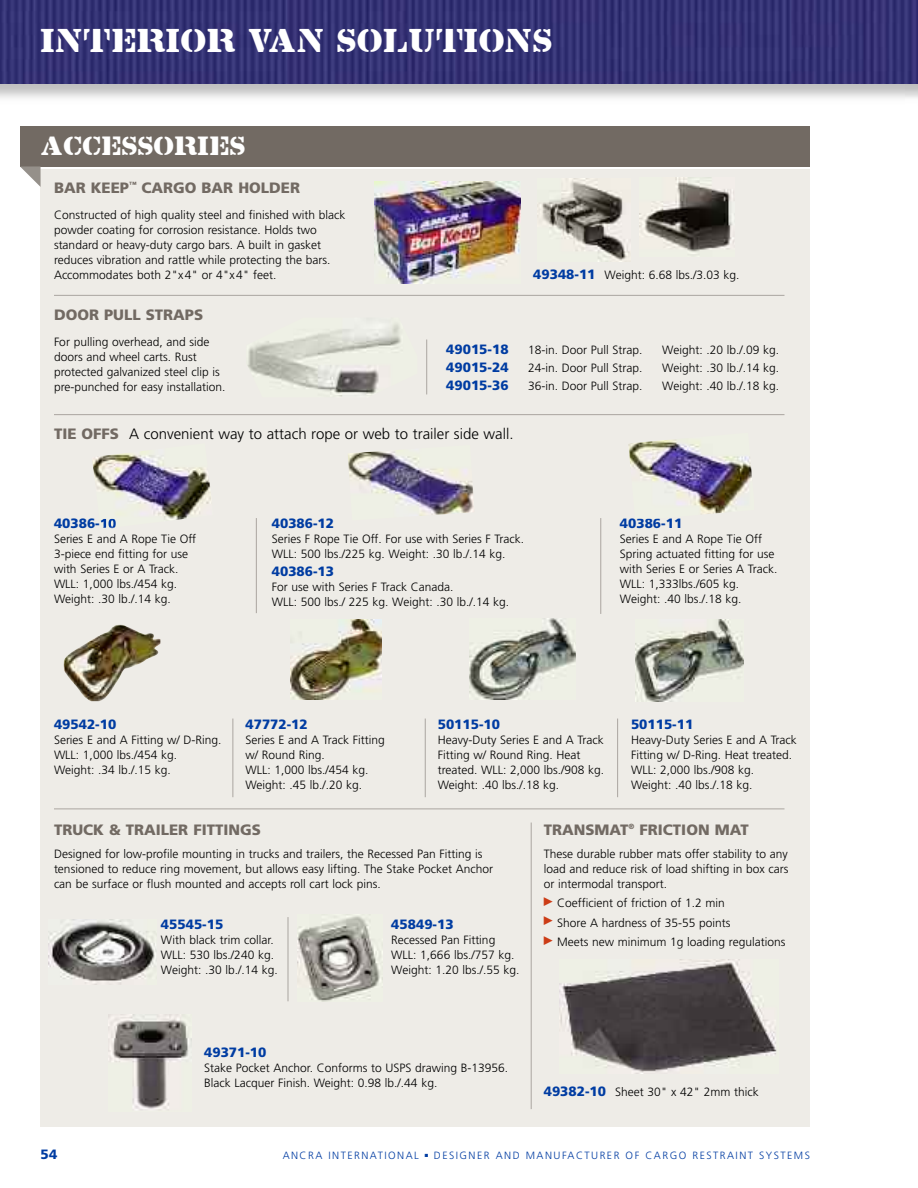
<style>
.page{position:relative;width:918px;height:1188px;background:#fff}
.page>*{position:absolute;margin:0;border:0;box-sizing:border-box;transform-origin:0 0}
.t1{font:500 30px "Lintsec";color:#fff;scale:.95 1}
.t2{font:500 24px "Lintsec";color:#fff;scale:.95 1}
.t3{font:900 15px "Frutiger";color:#726a63}
.t4{font:300 15px "Frutiger";color:#000}
.t5{font:900 13.5px "Frutiger";color:#003ca2}
.t6{font:300 12px/15px "Frutiger";color:#000}
.t7{font:300 10.5px "Frutiger";letter-spacing:.14em;color:#003ca2}
.s1{font-weight:900;font-size:13.5px;color:#003ca2}
.s2{font-weight:900;color:#726a63}
</style>
<div class="page">
<div style="left:40px;top:169px;width:770px;height:957px;background:#eeece7"></div>
<div style="left:20px;top:126px;width:790px;height:40px;background:#726a63"></div>
<svg style="left:20px;top:166px;width:21px;height:21px"></svg>
<img style="left:0;top:0;width:918px;height:84px">
<img style="left:298px;top:914px;width:83px;height:88px">
<img style="left:108px;top:1014px;width:81px;height:96px">
<img style="left:49px;top:919px;width:107px;height:65px">
<hr style="left:54px;top:295px;width:730px;height:1px;background:#aaa5a0">
<hr style="left:54px;top:414px;width:730px;height:1px;background:#aaa5a0">
<hr style="left:426px;top:340px;width:1px;height:54px;background:#aaa5a0">
<hr style="left:256px;top:518px;width:1px;height:95px;background:#aaa5a0">
<hr style="left:600px;top:518px;width:1px;height:96px;background:#aaa5a0">
<hr style="left:233px;top:719px;width:1px;height:78px;background:#aaa5a0">
<hr style="left:288px;top:917px;width:1px;height:84px;background:#aaa5a0">
<hr style="left:531px;top:823px;width:1px;height:286px;background:#aaa5a0">
<hr style="left:54px;top:809px;width:730px;height:1px;background:#aaa5a0">
<img style="left:93px;top:451px;width:118px;height:69px">
<img style="left:100px;top:519px;width:16px;height:8px">
<img style="left:348px;top:450px;width:126px;height:66px">
<img style="left:628px;top:439px;width:124px;height:76px">
<img style="left:64px;top:625px;width:96px;height:76px">
<img style="left:291px;top:620px;width:91px;height:80px">
<img style="left:247px;top:323px;width:154px;height:74px">
<img style="left:559px;top:959px;width:218px;height:115px">
<img style="left:537px;top:178px;width:93px;height:83px">
<img style="left:639px;top:177px;width:95px;height:77px">
<img style="left:375px;top:181px;width:145px;height:103px">
<hr style="left:425px;top:719px;width:1px;height:78px;background:#aaa5a0">
<hr style="left:617px;top:719px;width:1px;height:78px;background:#aaa5a0">
<img style="left:470px;top:619px;width:106px;height:81px">
<img style="left:635px;top:619px;width:109px;height:82px">
<h1 class="t1" style="left:41px;top:24px;width:540px">INTERIOR VAN SOLUTIONS</h1>
<h2 class="t2" style="left:41px;top:133px;width:217px">ACCESSORIES</h2>
<p class="t3" style="left:54px;top:182px;width:248px">BAR KEEP<sup>™</sup> CARGO BAR HOLDER</p>
<p class="t6" style="left:54px;top:208px;width:293px">Constructed of high quality steel and finished with black powder coating for corrosion resistance. Holds two standard or heavy-duty cargo bars. A built in gasket reduces vibration and rattle while protecting the bars.<br>Accommodates both 2"x4" or 4"x4" feet.</p>
<p class="t3" style="left:54px;top:309px;width:151px">DOOR PULL STRAPS</p>
<p class="t6" style="left:533px;top:268px;width:208px"><span class="s1">49348-11</span> Weight: 6.68 lbs./3.03 kg.</p>
<p class="t6" style="left:54px;top:335px;width:173px">For pulling overhead, and side doors and wheel carts. Rust protected galvanized steel clip is pre-punched for easy installation.</p>
<p class="t5" style="left:446px;top:344px;width:64px">49015-18</p>
<p class="t6" style="left:528px;top:343px;width:116px">18-in. Door Pull Strap.</p>
<p class="t6" style="left:662px;top:343px;width:118px">Weight: .20 lb./.09 kg.</p>
<p class="t5" style="left:446px;top:362px;width:64px">49015-24</p>
<p class="t6" style="left:528px;top:361px;width:116px">24-in. Door Pull Strap.</p>
<p class="t6" style="left:662px;top:361px;width:118px">Weight: .30 lb./.14 kg.</p>
<p class="t5" style="left:446px;top:380px;width:64px">49015-36</p>
<p class="t6" style="left:528px;top:379px;width:116px">36-in. Door Pull Strap.</p>
<p class="t6" style="left:662px;top:379px;width:118px">Weight: .40 lb./.18 kg.</p>
<p class="t4" style="left:54px;top:428px;width:461px"><span class="s2">TIE OFFS</span> A convenient way to attach rope or web to trailer side wall.</p>
<p class="t5" style="left:54px;top:518px;width:64px">40386-10</p>
<p class="t6" style="left:54px;top:533px;width:144px">Series E and A Rope Tie Off<br>3-piece end fitting for use with Series E or A Track.<br>WLL: 1,000 lbs./454 kg.<br>Weight: .30 lb./.14 kg.</p>
<p class="t5" style="left:272px;top:518px;width:64px">40386-12</p>
<p class="t6" style="left:272px;top:533px;width:254px">Series F Rope Tie Off. For use with Series F Track.<br>WLL: 500 lbs./225 kg. Weight: .30 lb./.14 kg.</p>
<p class="t5" style="left:272px;top:566px;width:64px">40386-13</p>
<p class="t6" style="left:272px;top:581px;width:239px">For use with Series F Track Canada.<br>WLL: 500 lbs./ 225 kg. Weight: .30 lb./.14 kg.</p>
<p class="t5" style="left:620px;top:518px;width:64px">40386-11</p>
<p class="t6" style="left:620px;top:533px;width:159px">Series E and A Rope Tie Off<br>Spring actuated fitting for use with Series E or Series A Track.<br>WLL: 1,333lbs./605 kg.<br>Weight: .40 lbs./.18 kg.</p>
<p class="t5" style="left:54px;top:719px;width:64px">49542-10</p>
<p class="t6" style="left:54px;top:733px;width:169px">Series E and A Fitting w/ D-Ring.<br>WLL: 1,000 lbs./454 kg.<br>Weight: .34 lb./.15 kg.</p>
<p class="t5" style="left:245px;top:719px;width:64px">47772-12</p>
<p class="t6" style="left:245px;top:733px;width:141px">Series E and A Track Fitting w/ Round Ring.<br>WLL: 1,000 lbs./454 kg.<br>Weight: .45 lb./.20 kg.</p>
<p class="t5" style="left:438px;top:719px;width:64px">50115-10</p>
<p class="t6" style="left:438px;top:733px;width:168px">Heavy-Duty Series E and A Track<br>Fitting w/ Round Ring. Heat treated. WLL: 2,000 lbs./908 kg.<br>Weight: .40 lbs./.18 kg.</p>
<p class="t5" style="left:631px;top:719px;width:64px">50115-11</p>
<p class="t6" style="left:631px;top:733px;width:167px">Heavy-Duty Series E and A Track<br>Fitting w/ D-Ring. Heat treated.<br>WLL: 2,000 lbs./908 kg.<br>Weight: .40 lbs./.18 kg.</p>
<p class="t3" style="left:54px;top:823px;width:208px">TRUCK &amp; TRAILER FITTINGS</p>
<p class="t3" style="left:544px;top:823px;width:206px">TRANSMAT<sup>®</sup> FRICTION MAT</p>
<p class="t6" style="left:54px;top:847px;width:441px">Designed for low-profile mounting in trucks and trailers, the Recessed Pan Fitting is tensioned to reduce ring movement, but allows easy lifting. The Stake Pocket Anchor can be surface or flush mounted and accepts roll cart lock pins.</p>
<p class="t5" style="left:161px;top:919px;width:64px">45545-15</p>
<p class="t6" style="left:161px;top:934px;width:118px">With black trim collar.<br>WLL: 530 lbs./240 kg.<br>Weight: .30 lb./.14 kg.</p>
<p class="t5" style="left:391px;top:919px;width:64px">45849-13</p>
<p class="t6" style="left:391px;top:934px;width:130px">Recessed Pan Fitting<br>WLL: 1,666 lbs./757 kg.<br>Weight: 1.20 lbs./.55 kg.</p>
<p class="t6" style="left:544px;top:847px;width:246px;text-align:justify">These durable rubber mats offer stability to any load and reduce risk of load shifting in box cars or intermodal transport.</p>
<p class="t6" style="left:557px;top:894px;width:230px;line-height:19.5px">Coefficient of friction of 1.2 min<br>Shore A hardness of 35-55 points<br>Meets new minimum 1g loading regulations</p>
<p class="t5" style="left:204px;top:1047px;width:64px">49371-10</p>
<p class="t6" style="left:204px;top:1061px;width:305px">Stake Pocket Anchor. Conforms to USPS drawing B-13956.<br>Black Lacquer Finish. Weight: 0.98 lb./.44 kg.</p>
<p class="t6" style="left:544px;top:1085px;width:217px"><span class="s1">49382-10</span> Sheet 30" x 42" 2mm thick</p>
<p class="t5" style="left:40px;top:1149px;width:18px">54</p>
<p class="t7" style="left:283px;top:1151px;width:138px">ANCRA INTERNATIONAL</p>
<p class="t7" style="left:425px;top:1151px;width:387px">■ DESIGNER AND MANUFACTURER OF CARGO RESTRAINT SYSTEMS</p>
</div>
